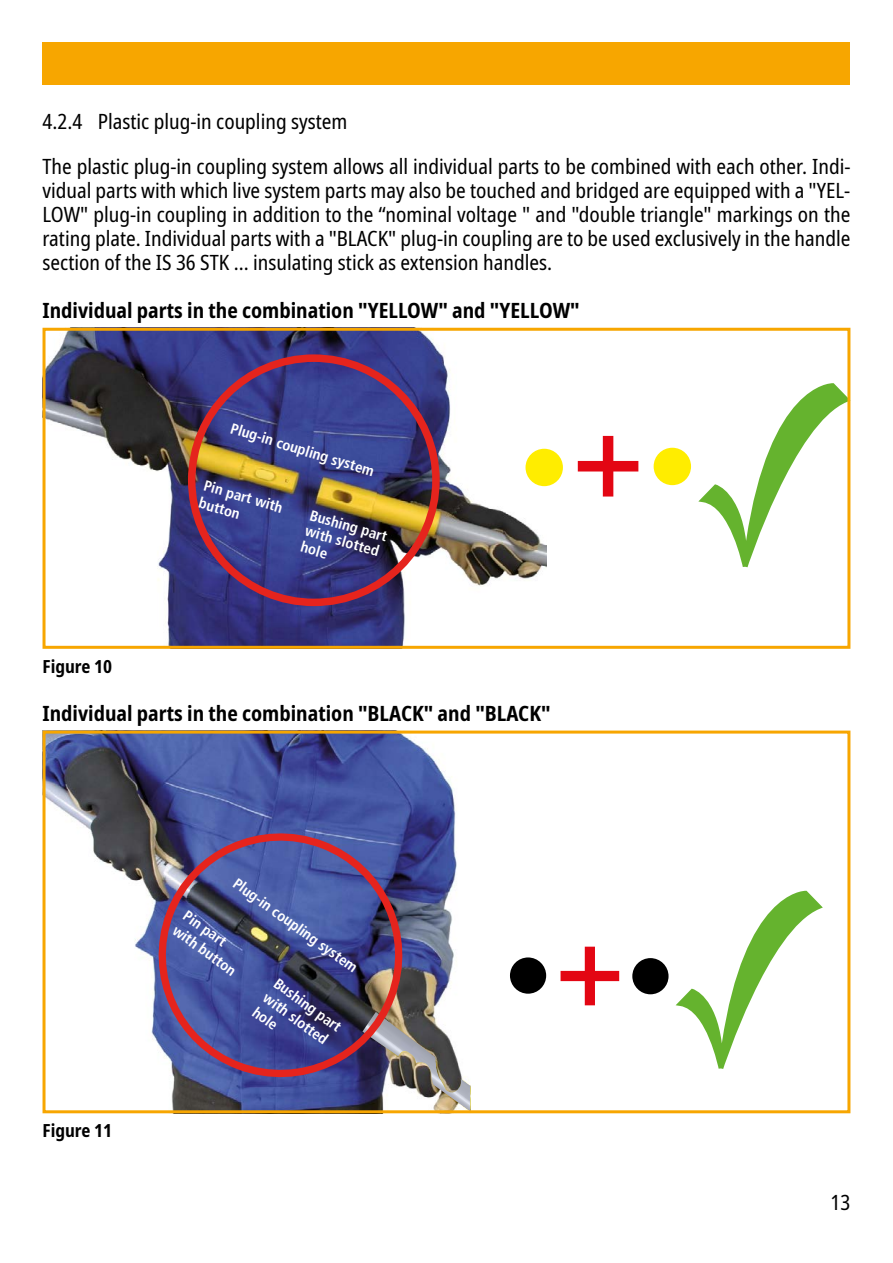
<style>
.page{position:relative;width:893px;height:1263px;background:#fff}
.page>*{position:absolute;margin:0;border:0;box-sizing:border-box;transform-origin:0 0}
.t1{font:700 condensed 119.7px "Frutiger LT Com";color:#e30613}
.t2{font:700 condensed 115.95px "Frutiger LT Com";color:#e30613}
.t3{font:condensed 21px/24px "Noto Sans";color:#000}
.t4{font:700 condensed 21px "Noto Sans";color:#000}
.t5{font:700 condensed 18px "Noto Sans";color:#000}
.t6{font:700 condensed 15px/18px "Frutiger LT Com";color:#fff}
</style>
<div class="page">
<div style="left:43px;top:43px;width:807px;height:42px;background:#f7a600"></div>
<img style="left:47px;top:332px;width:500px;height:313px">
<div style="left:188px;top:354px;width:252px;height:252px;border:8px solid #e5241d;border-radius:50%"></div>
<div style="left:525px;top:449px;width:38px;height:37px;background:#ffed00;border-radius:50%"></div>
<div style="left:654px;top:448px;width:37px;height:37px;background:#ffed00;border-radius:50%"></div>
<svg style="left:698px;top:383px;width:148px;height:184px"></svg>
<div style="left:43px;top:328px;width:807px;height:321px;border:3px solid #f7a600"></div>
<img style="left:47px;top:734px;width:410px;height:375px">
<img style="left:362px;top:1012px;width:108px;height:97px">
<div style="left:510px;top:957px;width:36px;height:37px;background:#000;border-radius:50%"></div>
<div style="left:632px;top:958px;width:36px;height:36px;background:#000;border-radius:50%"></div>
<svg style="left:676px;top:891px;width:147px;height:178px"></svg>
<img style="left:147px;top:822px;width:267px;height:267px">
<div style="left:43px;top:730px;width:807px;height:383px;border:3px solid #f7a600"></div>
<p class="t3" style="left:43px;top:99px;width:809px;line-height:45.2px">4.2.4 Plastic plug-in coupling system<br>The plastic plug-in coupling system allows all individual parts to be combined with each other. Indi-</p>
<p class="t3" style="left:43px;top:179px;width:809px;text-align:justify">vidual parts with which live system parts may also be touched and bridged are equipped with a "YEL-LOW" plug-in coupling in addition to the “nominal voltage " and "double triangle" markings on the rating plate. Individual parts with a "BLACK" plug-in coupling are to be used exclusively in the handle section of the IS 36 STK ... insulating stick as extension handles.</p>
<p class="t4" style="left:43px;top:295px;width:539px">Individual parts in the combination "YELLOW" and "YELLOW"</p>
<p class="t6" style="left:234px;top:419px;width:151px;rotate:17deg">Plug-in coupling system</p>
<p class="t6" style="left:207px;top:477px;width:83px;rotate:16deg">Pin part with button</p>
<p class="t6" style="left:312px;top:507px;width:81px;line-height:16.5px;rotate:16deg">Bushing part with slotted hole</p>
<h1 class="t1" style="left:572px;top:384px;width:73px">+</h1>
<p class="t5" style="left:43px;top:653px;width:71px">Figure 10</p>
<p class="t4" style="left:43px;top:698px;width:510px">Individual parts in the combination "BLACK" and "BLACK"</p>
<p class="t5" style="left:43px;top:1118px;width:71px">Figure 11</p>
<p class="t6" style="left:240px;top:874px;width:151px;rotate:36deg">Plug-in coupling system</p>
<p class="t6" style="left:190px;top:906px;width:76px;rotate:36deg">Pin part with button</p>
<p class="t6" style="left:281px;top:974px;width:81px;rotate:36deg">Bushing part with slotted hole</p>
<h2 class="t2" style="left:555px;top:896px;width:71px">+</h2>
<p class="t3" style="left:831px;top:1191px;width:21px">13</p>
</div>
